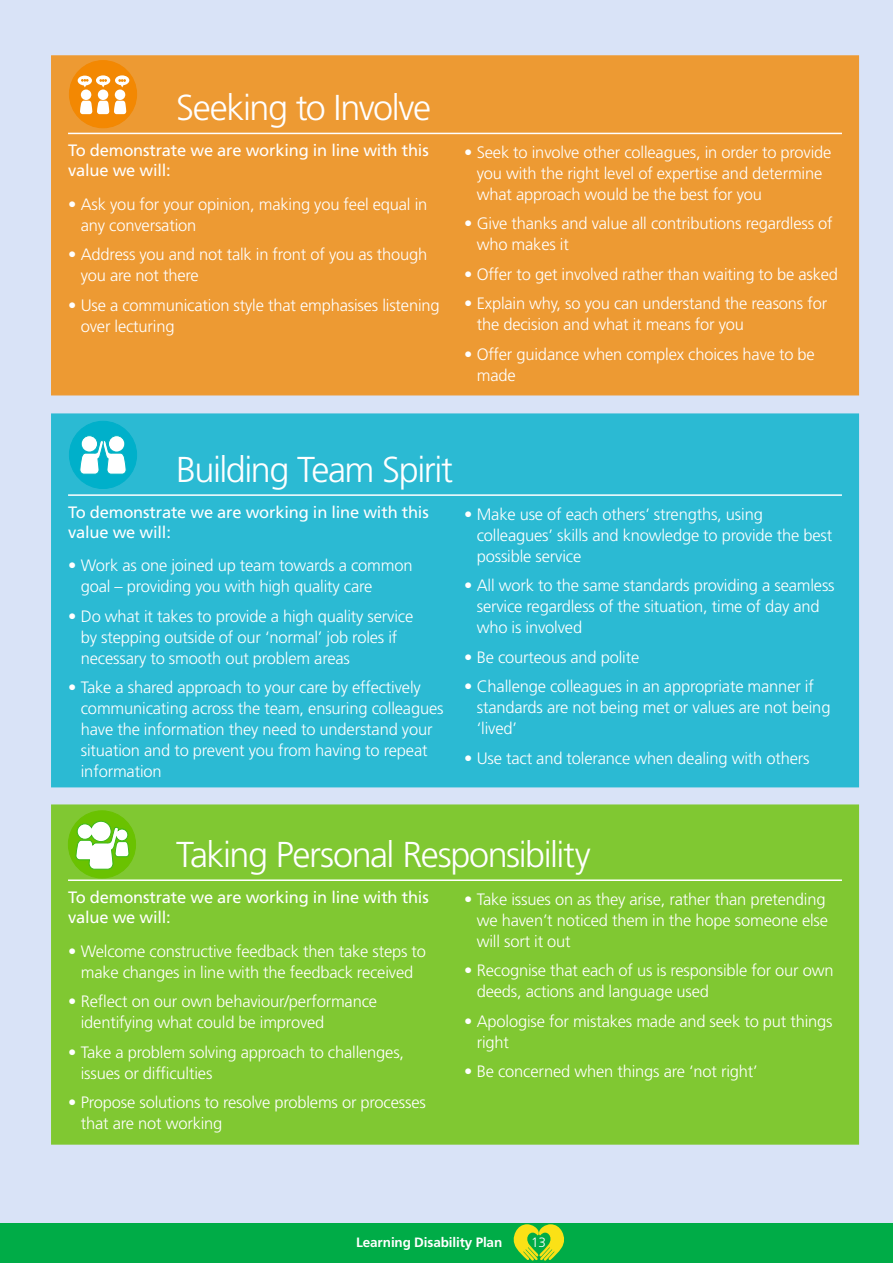
<style>
.page{position:relative;width:893px;height:1263px;background:#fff}
.page>*{position:absolute;margin:0;border:0;box-sizing:border-box;transform-origin:0 0}
.Page_headline{font:300 36px "Frutiger LT Std";letter-spacing:-.04em;color:#fff}
.t1{font:300 16.5px/21px "Frutiger LT Std";letter-spacing:-.01em;color:#fff}
.body{font:16.5px/19.5px "Frutiger LT Std";letter-spacing:-.01em;color:#fff}
.t2{font:700 13.5px "Frutiger LT Std";letter-spacing:-.01em;color:#fff}
.t3{font:300 13.5px "Frutiger LT Std";color:#fff}
</style>
<div class="page">
<div style="left:0;top:1222px;width:893px;height:41px;background:#00ac47"></div>
<svg style="left:513px;top:1224px;width:51px;height:37px"></svg>
<div style="left:0;top:0;width:893px;height:1222px;background:#d9e3f7"></div>
<div style="left:51px;top:413px;width:808px;height:374px;background:#2bbad3;border:2px solid #00b0ca"></div>
<div style="left:69px;top:421px;width:68px;height:67px;background:#00b0ca;border-radius:50%"></div>
<div style="left:69px;top:421px;width:68px;height:68px;border:1px solid #00b0ca;border-radius:50%"></div>
<svg style="left:108px;top:436px;width:17px;height:16px"></svg>
<div style="left:108px;top:435px;width:17px;height:17px;border:1px solid #00b3c3;border-radius:50%"></div>
<svg style="left:80px;top:440px;width:47px;height:35px"></svg>
<div style="left:81px;top:436px;width:17px;height:16px;background:#fff;border-radius:50%"></div>
<div style="left:81px;top:435px;width:17px;height:17px;border:1px solid #00b3c3;border-radius:50%"></div>
<hr style="left:68px;top:494px;width:774px;height:2px;background:#fff">
<div style="left:51px;top:804px;width:808px;height:341px;background:#80c832;border:3px solid #6ac201"></div>
<svg style="left:68px;top:810px;width:68px;height:69px"></svg>
<hr style="left:68px;top:879px;width:774px;height:2px;background:#fff">
<div style="left:51px;top:55px;width:808px;height:340px;background:#ed9a33;border:1px solid #f38802"></div>
<svg style="left:69px;top:60px;width:68px;height:68px"></svg>
<hr style="left:68px;top:133px;width:774px;height:1px;background:#fff">
<p class="Page_headline" style="left:176px;top:87px;width:256px">Seeking to Involve</p>
<p class="body" style="left:68px;top:141px;width:362px">To demonstrate we are working in line with this value we will:</p>
<p class="t1" style="left:81px;top:194px;width:348px;text-indent:-13px">• Ask you for your opinion, making you feel equal in any conversation</p>
<p class="t1" style="left:81px;top:244px;width:348px;text-indent:-13px">• Address you and not talk in front of you as though you are not there</p>
<p class="t1" style="left:81px;top:295px;width:360px;text-indent:-13px">• Use a communication style that emphasises listening over lecturing</p>
<p class="t1" style="left:477px;top:142px;width:356px;text-indent:-13px">• Seek to involve other colleagues, in order to provide you with the right level of expertise and determine what approach would be the best for you</p>
<p class="t1" style="left:477px;top:213px;width:357px;text-indent:-13px">• Give thanks and value all contributions regardless of who makes it</p>
<p class="t1" style="left:464px;top:264px;width:376px">• Offer to get involved rather than waiting to be asked</p>
<p class="t1" style="left:477px;top:293px;width:352px;text-indent:-13px">• Explain why, so you can understand the reasons for the decision and what it means for you</p>
<p class="t1" style="left:477px;top:344px;width:340px;text-indent:-13px">• Offer guidance when complex choices have to be made</p>
<p class="Page_headline" style="left:176px;top:449px;width:278px">Building Team Spirit</p>
<p class="body" style="left:68px;top:503px;width:362px">To demonstrate we are working in line with this value we will:</p>
<p class="t1" style="left:81px;top:555px;width:333px;text-indent:-13px">• Work as one joined up team towards a common goal – providing you with high quality care</p>
<p class="t1" style="left:81px;top:606px;width:334px;text-indent:-13px">• Do what it takes to provide a high quality service by stepping outside of our ‘normal’ job roles if necessary to smooth out problem areas</p>
<p class="t1" style="left:81px;top:677px;width:364px;text-indent:-13px">• Take a shared approach to your care by effectively communicating across the team, ensuring colleagues have the information they need to understand your situation and to prevent you from having to repeat information</p>
<p class="t1" style="left:477px;top:504px;width:357px;text-indent:-13px">• Make use of each others’ strengths, using colleagues’ skills and knowledge to provide the best possible service</p>
<p class="t1" style="left:477px;top:575px;width:359px;text-indent:-13px">• All work to the same standards providing a seamless service regardless of the situation, time of day and who is involved</p>
<p class="t1" style="left:464px;top:647px;width:177px">• Be courteous and polite</p>
<p class="t1" style="left:477px;top:676px;width:355px;text-indent:-13px">• Challenge colleagues in an appropriate manner if standards are not being met or values are not being ‘lived’</p>
<p class="t1" style="left:464px;top:748px;width:347px">• Use tact and tolerance when dealing with others</p>
<p class="Page_headline" style="left:176px;top:834px;width:416px">Taking Personal Responsibility</p>
<p class="body" style="left:68px;top:888px;width:362px">To demonstrate we are working in line with this value we will:</p>
<p class="t1" style="left:68px;top:940px;width:360px;text-align:center">• Welcome constructive feedback then take steps to make changes in line with the feedback received</p>
<p class="t1" style="left:81px;top:991px;width:298px;text-indent:-13px">• Reflect on our own behaviour/performance identifying what could be improved</p>
<p class="t1" style="left:81px;top:1041px;width:325px;text-indent:-13px">• Take a problem solving approach to challenges, issues or difficulties</p>
<p class="t1" style="left:81px;top:1092px;width:347px;text-indent:-13px">• Propose solutions to resolve problems or processes that are not working</p>
<p class="t1" style="left:477px;top:889px;width:353px;text-indent:-13px">• Take issues on as they arise, rather than pretending we haven’t noticed them in the hope someone else will sort it out</p>
<p class="t1" style="left:477px;top:960px;width:358px;text-indent:-13px">• Recognise that each of us is responsible for our own deeds, actions and language used</p>
<p class="t1" style="left:477px;top:1011px;width:357px;text-indent:-13px">• Apologise for mistakes made and seek to put things right</p>
<p class="t1" style="left:464px;top:1061px;width:295px">• Be concerned when things are ‘not right’</p>
<p class="t2" style="left:356px;top:1235px;width:148px">Learning Disability Plan</p>
<p class="t3" style="left:531px;top:1235px;width:16px">13</p>
</div>
